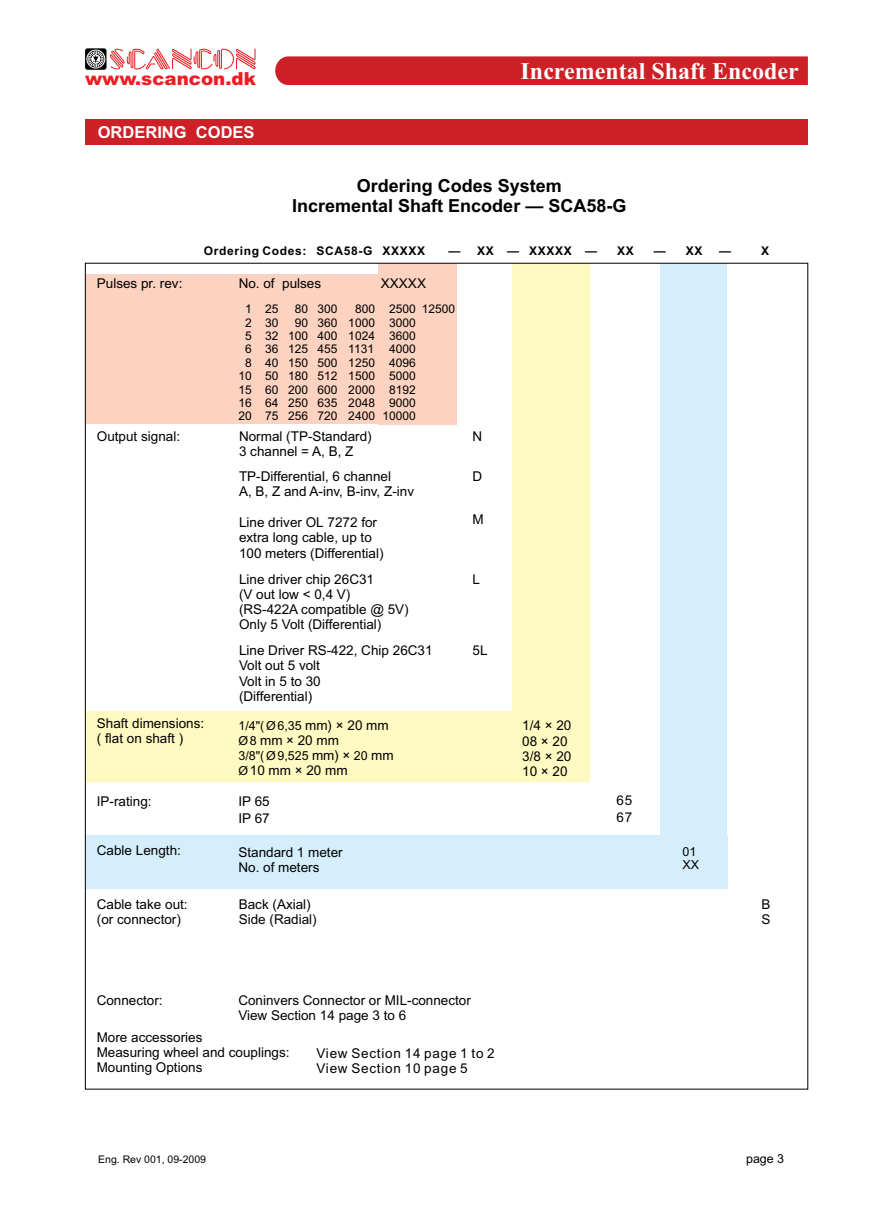
<style>
.page{position:relative;width:893px;height:1212px;background:#fff}
.page>*{position:absolute;margin:0;border:0;box-sizing:border-box;transform-origin:0 0}
.t1{font:700 24px "Times New Roman";color:#fff}
.t2{font:700 18px/20.1px "Arial";color:#000;text-align:center}
.t3{font:italic 900 18px "Arial";color:#ee1d23}
.t4{font:700 16.5px "Arial";color:#fff}
.t5{font:13.5px/15.1px "Arial";color:#000}
.t6{font:13.5px/14.9px "Arial Unicode MS";color:#000}
.t7{font:13.5px/15.1px "Arial";letter-spacing:.055em;color:#000}
.t8{font:12.45px/13.6px "Arial Unicode MS";color:#000}
.t9{font:12.45px "Arial";color:#000}
.t10{font:12px/13.4px "Arial";color:#000;text-align:center}
.t11{font:700 12px "Arial";letter-spacing:.055em;color:#000}
.t12{font:10.5px "Arial Unicode MS";color:#000}
.s1{font-family:"Arial Unicode MS"}
.s2{font-size:13.5px}
.s3{font-family:"Arial";font-size:13.5px}
.s4{font-size:12.45px}
.s5{font-family:"Arial"}
.s6{font-family:"Arial Unicode MS";font-size:12.45px}
</style>
<div class="page">
<svg style="left:85px;top:48px;width:170px;height:22px"></svg>
<div style="left:275px;top:56px;width:533px;height:29px;background:#cd2027"></div>
<div style="left:85px;top:119px;width:723px;height:26px;background:#cd2027"></div>
<div style="left:85px;top:274px;width:342px;height:150px;background:#fcd2c0"></div>
<div style="left:378px;top:263px;width:79px;height:161px;background:#fcd2c0"></div>
<div style="left:85px;top:711px;width:505px;height:71px;background:#fffac1"></div>
<div style="left:512px;top:263px;width:78px;height:507px;background:#fffac1"></div>
<div style="left:85px;top:835px;width:642px;height:53px;background:#d4effb"></div>
<div style="left:660px;top:263px;width:67px;height:601px;background:#d4effb"></div>
<h2 class="t3" style="left:85px;top:72px;width:172px">www.scancon.dk</h2>
<h1 class="t1" style="left:521px;top:63px;width:280px">Incremental Shaft Encoder</h1>
<p class="t4" style="left:98px;top:125px;width:158px">ORDERING CODES</p>
<h2 class="t2" style="left:292px;top:177px;width:336px">Ordering Codes System<br>Incremental Shaft Encoder — SCA58-G</h2>
<p class="t11" style="left:204px;top:246px;width:223px">Ordering Codes: SCA58-G XXXXX</p>
<p class="t11" style="left:448px;top:246px;width:150px">— XX — XXXXX —</p>
<p class="t11" style="left:617px;top:246px;width:18px">XX</p>
<p class="t11" style="left:654px;top:246px;width:50px">— XX</p>
<p class="t11" style="left:719px;top:246px;width:13px">—</p>
<p class="t11" style="left:761px;top:246px;width:10px">X</p>
<p class="t5" style="left:97px;top:277px;width:87px">Pulses pr. rev:</p>
<p class="t5" style="left:239px;top:277px;width:84px">No. of pulses</p>
<p class="t5" style="left:381px;top:277px;width:47px">XXXXX</p>
<p class="t10" style="left:238px;top:303px;width:15px">1<br>2<br>5<br>6<br>8<br>10<br>15<br>16<br>20</p>
<p class="t10" style="left:265px;top:303px;width:15px;text-align:justify">25<br>30<br>32<br>36<br>40<br>50<br>60<br>64<br>75</p>
<p class="t10" style="left:288px;top:303px;width:22px">80<br>90<br>100<br>125<br>150<br>180<br>200<br>250<br>256</p>
<p class="t10" style="left:318px;top:303px;width:22px;text-align:justify">300<br>360<br>400<br>455<br>500<br>512<br>600<br>635<br>720</p>
<p class="t10" style="left:348px;top:303px;width:28px">800<br>1000<br>1024<br>1131<br>1250<br>1500<br>2000<br>2048<br>2400</p>
<p class="t10" style="left:382px;top:303px;width:35px">2500<br>3000<br>3600<br>4000<br>4096<br>5000<br>8192<br>9000<br>10000</p>
<p class="t10" style="left:422px;top:303px;width:35px">12500</p>
<p class="t5" style="left:97px;top:429px;width:85px">Output signal:</p>
<p class="t5" style="left:473px;top:429px;width:11px">N</p>
<p class="t5" style="left:473px;top:470px;width:11px">D</p>
<p class="t5" style="left:473px;top:513px;width:13px">M</p>
<p class="t5" style="left:239px;top:429px;width:134px">Normal (TP-Standard)<br>3 channel = A, B, Z</p>
<p class="t5" style="left:239px;top:470px;width:177px">TP-Differential, 6 channel<br>A, B, Z and A-inv, B-inv, Z-inv</p>
<p class="t5" style="left:239px;top:515px;width:146px">Line driver OL <span class="s1">7272</span> for extra long cable<span class="s1">,</span> up to<br>100 meters (Differential)</p>
<p class="t5" style="left:239px;top:573px;width:171px">Line driver chip 26C31<br>(V out low &lt; 0,4 V) (RS-422A compatible @ 5V)<br>Only 5 Volt (Differential)</p>
<p class="t5" style="left:239px;top:644px;width:195px">Line Driver RS-422, Chip 26C31<br>Volt out 5 volt<br>Volt in 5 to 30<br>(Differential)</p>
<p class="t5" style="left:473px;top:573px;width:9px">L</p>
<p class="t5" style="left:473px;top:644px;width:17px">5L</p>
<p class="t5" style="left:97px;top:717px;width:109px">Shaft dimensions: ( flat on shaft )</p>
<p class="t8" style="left:238px;top:720px;width:152px">1/4"(Ø6,35 <span class="s2">mm)</span> <span class="s3">× 20 mm</span></p>
<p class="t6" style="left:238px;top:734px;width:102px"><span class="s4">Ø8</span> mm <span class="s5">×</span> 20 mm</p>
<p class="t8" style="left:238px;top:750px;width:157px">3/8"(Ø9,525 <span class="s2">mm)</span> <span class="s3">×</span> 20 <span class="s2">mm</span></p>
<p class="t5" style="left:238px;top:763px;width:111px"><span class="s6">Ø</span><span class="s1">10 mm</span> × 20 mm</p>
<p class="t6" style="left:522px;top:719px;width:51px">1/4 <span class="s5">× 20</span></p>
<p class="t5" style="left:522px;top:734px;width:51px">08 × <span class="s1">20<br></span>3/8 × <span class="s1">20<br>10</span> × 20</p>
<p class="t5" style="left:616px;top:793px;width:17px;line-height:17.1px">65<br>67</p>
<p class="t5" style="left:97px;top:794px;width:56px">IP-rating:</p>
<p class="t5" style="left:239px;top:794px;width:33px;line-height:17.1px">IP 65<br>IP 67</p>
<p class="t5" style="left:97px;top:844px;width:86px">Cable Length:</p>
<p class="t6" style="left:238px;top:846px;width:106px">Standard 1 meter<br>No. of meters</p>
<p class="t8" style="left:683px;top:846px;width:18px">01<br>XX</p>
<p class="t5" style="left:97px;top:897px;width:92px">Cable take out: (or connector)</p>
<p class="t5" style="left:239px;top:897px;width:80px">Back (Axial)<br>Side (Radial)</p>
<p class="t5" style="left:762px;top:897px;width:11px">B<br>S</p>
<p class="t5" style="left:97px;top:994px;width:68px">Connector:</p>
<p class="t5" style="left:238px;top:993px;width:234px">Coninvers Connector or MIL-connector<br>View Section 14 page 3 to 6</p>
<p class="t5" style="left:97px;top:1031px;width:194px">More accessories<br>Measuring wheel and couplings:<br>Mounting Options</p>
<p class="t7" style="left:316px;top:1046px;width:180px">View Section 14 page 1 to 2<br>View Section 10 page 5</p>
<p class="t12" style="left:98px;top:1155px;width:109px">Eng. Rev 001, 09-2009</p>
<p class="t9" style="left:746px;top:1154px;width:40px">page 3</p>
</div>
